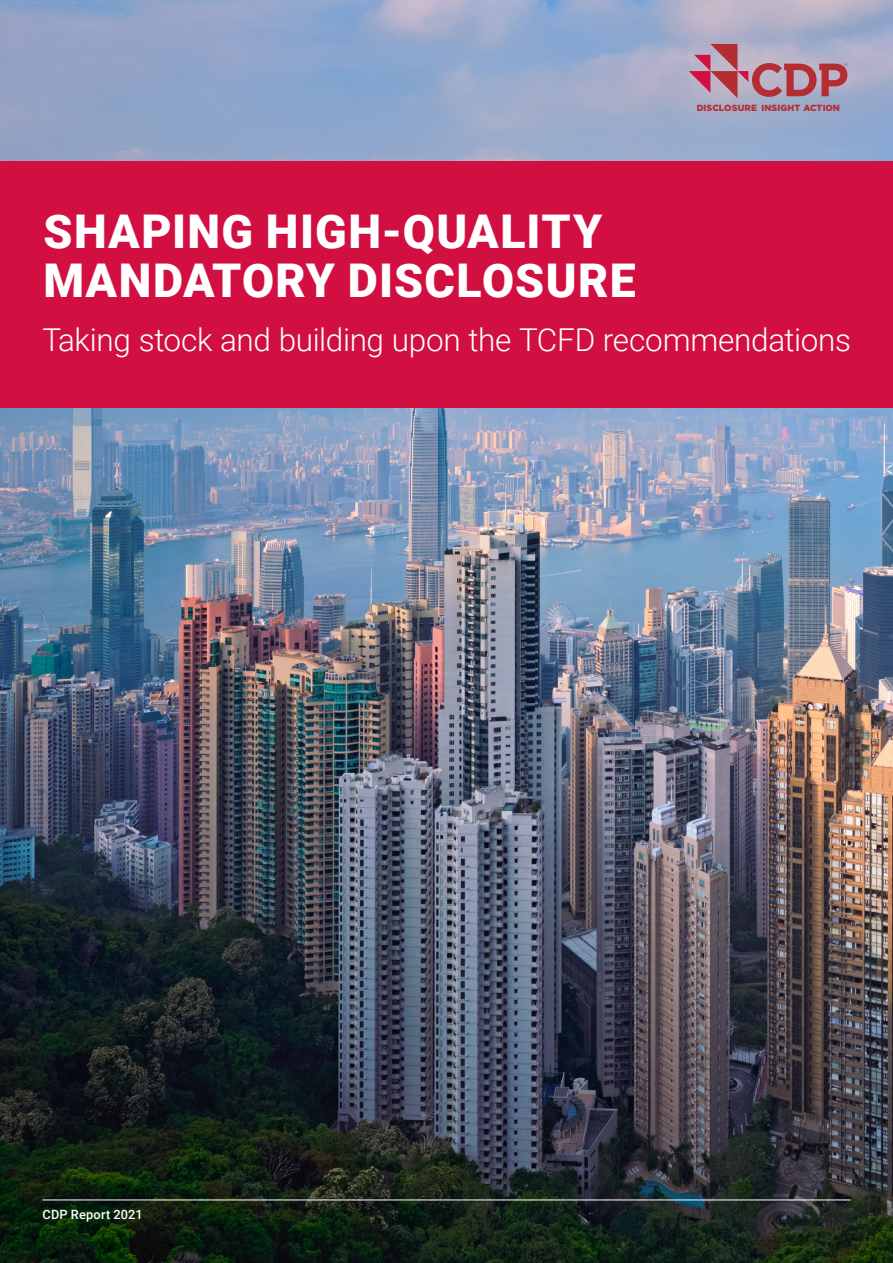
<style>
.page{position:relative;width:893px;height:1263px;background:#fff}
.page>*{position:absolute;margin:0;border:0;box-sizing:border-box;transform-origin:0 0}
.t1{font:900 46.5px/49.5px "Roboto";letter-spacing:.03em;color:#fff}
.t2{font:300 31.5px "Roboto";letter-spacing:-.01em;color:#fff}
.t3{font:500 12.75px "Roboto";letter-spacing:.015em;color:#fff}
.t4{font:900 9px "Gotham";letter-spacing:.005em;color:#b42d33}
</style>
<div class="page">
<img style="left:0;top:0;width:893px;height:162px">
<img style="left:0;top:408px;width:893px;height:855px">
<div style="left:0;top:162px;width:893px;height:246px;background:#d11041"></div>
<hr style="left:43px;top:1199px;width:807px;height:1px;background:#fff">
<svg style="left:689px;top:44px;width:158px;height:54px;background:#b68599"></svg>
<p class="t4" style="left:697px;top:102px;width:145px">DISCLOSURE INSIGHT ACTION</p>
<h1 class="t1" style="left:43px;top:204px;width:594px">SHAPING HIGH-QUALITY<br>MANDATORY DISCLOSURE</h1>
<p class="t2" style="left:43px;top:318px;width:810px">Taking stock and building upon the TCFD recommendations</p>
<p class="t3" style="left:43px;top:1205px;width:102px">CDP Report 2021</p>
</div>
